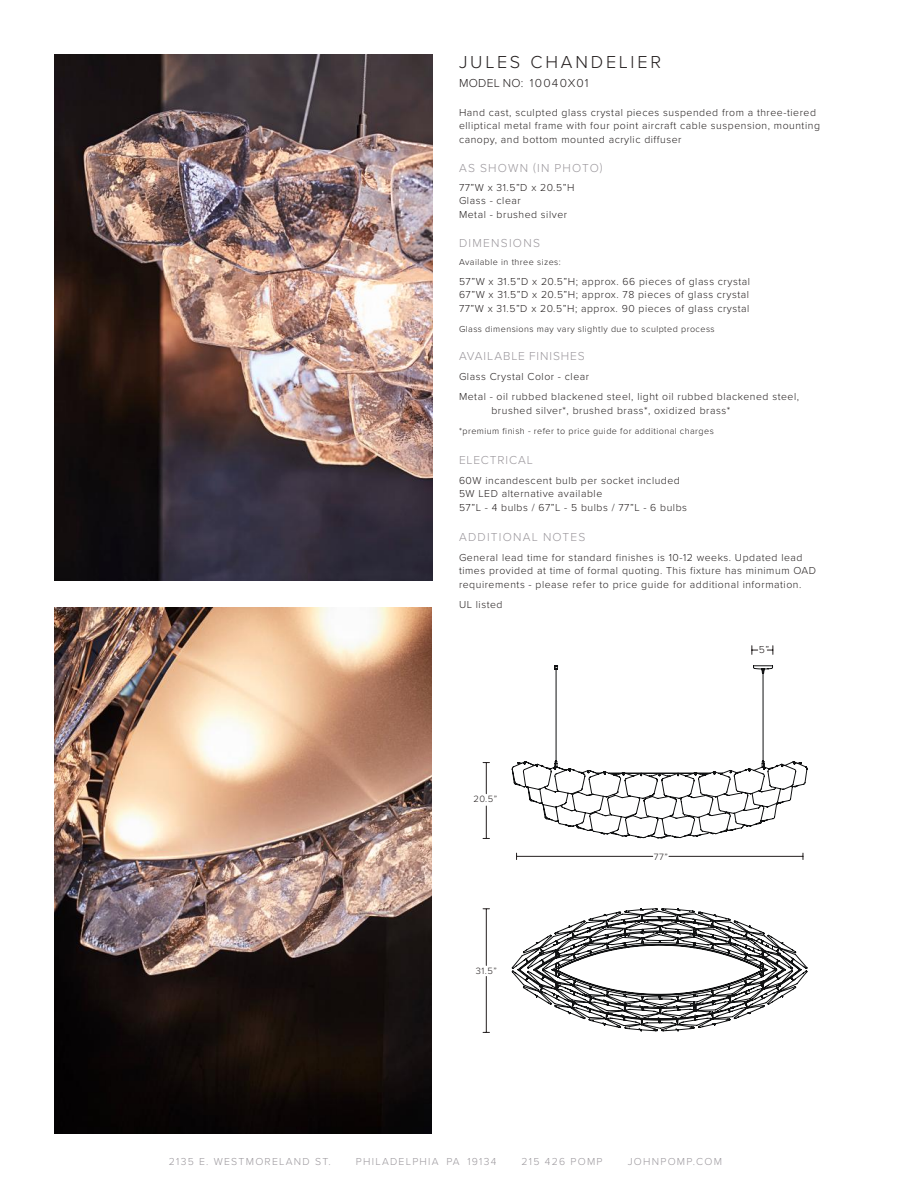
<style>
.page{position:relative;width:918px;height:1188px;background:#fff}
.page>*{position:absolute;margin:0;border:0;box-sizing:border-box;transform-origin:0 0}
.t1{font:300 18px "Proxima Nova";letter-spacing:.155em;color:#241f1f}
.t2{font:300 12px "Proxima Nova";letter-spacing:.095em;color:#9c989d}
.t3{font:300 12px "Proxima Nova";letter-spacing:.075em;color:#9c989d}
.t4{font:300 12px "Proxima Nova";letter-spacing:.075em;color:#241f1f}
.t5{font:300 12px "Proxima Nova";letter-spacing:.07em;color:#9c989d}
.t6{font:300 10.5px/13.5px "Proxima Nova";letter-spacing:.05em;color:#241f1f}
.t7{font:300 10.5px "Proxima Nova";letter-spacing:.12em;color:#9c989d}
.t8{font:300 9.45px "Proxima Nova";color:#241f1f}
.t9{font:300 9px "Proxima Nova";letter-spacing:.05em;color:#241f1f}
</style>
<div class="page">
<img style="left:54px;top:608px;width:378px;height:526px">
<img style="left:54px;top:54px;width:378px;height:527px">
<svg style="left:512px;top:665px;width:295px;height:367px"></svg>
<hr style="left:669px;top:856px;width:134px;height:1px;background:#241f1f">
<hr style="left:517px;top:856px;width:136px;height:1px;background:#241f1f">
<hr style="left:486px;top:763px;width:1px;height:31px;background:#241f1f">
<hr style="left:486px;top:806px;width:1px;height:32px;background:#241f1f">
<hr style="left:486px;top:909px;width:1px;height:56px;background:#241f1f">
<hr style="left:486px;top:976px;width:1px;height:56px;background:#241f1f">
<svg style="left:752px;top:646px;width:6px;height:8px"></svg>
<svg style="left:767px;top:646px;width:7px;height:8px"></svg>
<h1 class="t1" style="left:459px;top:49px;width:204px">JULES CHANDELIER</h1>
<p class="t4" style="left:459px;top:74px;width:131px">MODEL NO: 10040X01</p>
<p class="t6" style="left:459px;top:105px;width:363px">Hand cast, sculpted glass crystal pieces suspended from a three-tiered elliptical metal frame with four point aircraft cable suspension, mounting canopy, and bottom mounted acrylic diffuser</p>
<p class="t2" style="left:459px;top:159px;width:145px">AS SHOWN (IN PHOTO)</p>
<p class="t6" style="left:459px;top:180px;width:117px">77”W x 31.5”D x 20.5”H<br>Glass - clear<br>Metal - brushed silver</p>
<p class="t2" style="left:459px;top:234px;width:82px">DIMENSIONS</p>
<p class="t9" style="left:459px;top:255px;width:103px">Available in three sizes:</p>
<p class="t6" style="left:459px;top:274px;width:293px;text-align:justify">57”W x 31.5”D x 20.5”H; approx. 66 pieces of glass crystal 67”W x 31.5”D x 20.5”H; approx. 78 pieces of glass crystal 77”W x 31.5”D x 20.5”H; approx. 90 pieces of glass crystal</p>
<p class="t9" style="left:459px;top:322px;width:257px">Glass dimensions may vary slightly due to sculpted process</p>
<p class="t3" style="left:459px;top:347px;width:127px">AVAILABLE FINISHES</p>
<p class="t6" style="left:459px;top:366px;width:342px;line-height:20.2px">Glass Crystal Color - clear<br>Metal - oil rubbed blackened steel, light oil rubbed blackened steel,</p>
<p class="t6" style="left:491px;top:403px;width:240px">brushed silver*, brushed brass*, oxidized brass*</p>
<p class="t9" style="left:459px;top:424px;width:256px">*premium finish - refer to price guide for additional charges</p>
<p class="t5" style="left:459px;top:451px;width:75px">ELECTRICAL</p>
<p class="t6" style="left:459px;top:473px;width:230px">60W incandescent bulb per socket included<br>5W LED alternative available<br>57”L - 4 bulbs / 67”L - 5 bulbs / 77”L - 6 bulbs</p>
<p class="t2" style="left:459px;top:528px;width:128px">ADDITIONAL NOTES</p>
<p class="t6" style="left:459px;top:550px;width:359px">General lead time for standard finishes is 10-12 weeks. Updated lead times provided at time of formal quoting. This fixture has minimum OAD requirements - please refer to price guide for additional information.</p>
<p class="t6" style="left:459px;top:597px;width:45px">UL listed</p>
<p class="t8" style="left:473px;top:792px;width:25px">20.5”</p>
<p class="t8" style="left:476px;top:964px;width:22px">31.5”</p>
<p class="t8" style="left:654px;top:850px;width:15px">77”</p>
<p class="t6" style="left:759px;top:642px;width:12px">5”</p>
<p class="t7" style="left:169px;top:1154px;width:164px">2135 E. WESTMORELAND ST.</p>
<p class="t7" style="left:356px;top:1154px;width:142px">PHILADELPHIA PA 19134</p>
<p class="t7" style="left:522px;top:1154px;width:82px">215 426 POMP</p>
<p class="t7" style="left:628px;top:1154px;width:96px">JOHNPOMP.COM</p>
</div>
